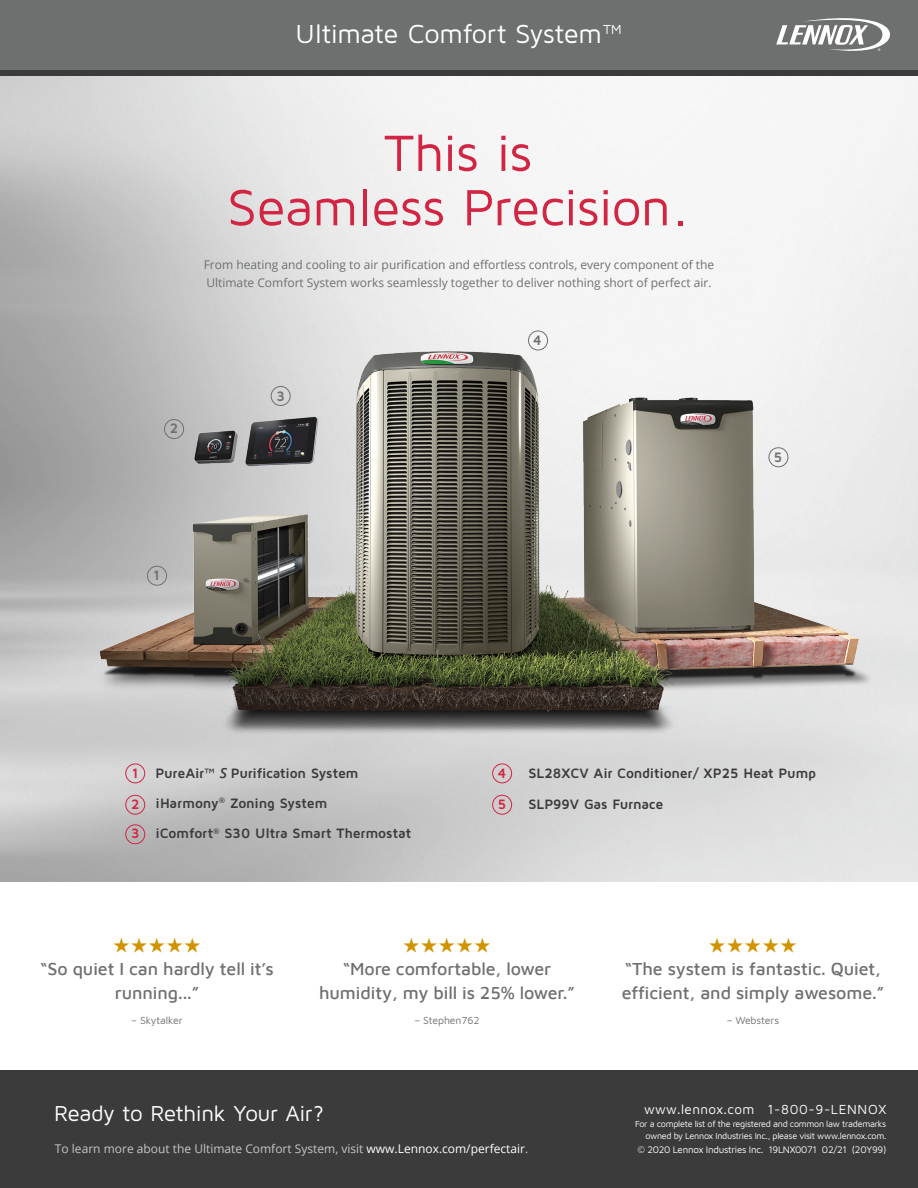
<style>
.page{position:relative;width:918px;height:1188px;background:#fff}
.page>*{position:absolute;margin:0;border:0;box-sizing:border-box;transform-origin:0 0}
.h1_Page_Header_SM{font:52.65px/54.4px "Maven Pro";letter-spacing:-.015em;color:#d22543;text-align:center}
.t1{font:27px "Maven Pro";letter-spacing:-.015em;color:#fff}
.h1_Page_Header_SM-2{font:22.35px "Maven Pro";letter-spacing:-.015em;color:#fff}
.Chart_Gray_text{font:500 17.85px/24px "Maven Pro";letter-spacing:-.005em;color:#6e7070;text-align:center}
.t2{font:700 14.25px "Maven Pro";color:#6e7070}
.t3{font:700 14.1px "Maven Pro";letter-spacing:-.01em;color:#3a3b3a}
.t4{font:700 14.1px "Maven Pro";color:#d22543}
.Cover_copy{font:13.5px "Maven Pro";letter-spacing:.025em;color:#fff}
.t5{font:12px/18px "Open Sans";color:#6e7070}
.t6{font:12px "Open Sans";color:#c5c6c6}
.Chart_Gray_text-2{font:10.5px "Maven Pro";letter-spacing:-.01em;color:#6e7070}
.Cover_copy-2{font:9.75px "Maven Pro";letter-spacing:-.025em;color:#fff}
.Cover_copy-3{font:9px/12.8px "Maven Pro";letter-spacing:-.03em;color:#fff;text-align:right}
.s1{font-family:"Open Sans";font-weight:600;font-style:italic}
.s2{color:#fff}
</style>
<div class="page">
<img style="left:0;top:75px;width:918px;height:807px">
<div style="left:0;top:1070px;width:918px;height:118px;background:#3a3b3a"></div>
<svg style="left:0;top:69px;width:918px;height:6px;background:#424343"></svg>
<div style="left:0;top:0;width:918px;height:69px;background:#6e7070"></div>
<svg style="left:776px;top:18px;width:114px;height:33px"></svg>
<div style="left:125px;top:764px;width:20px;height:19px;border:1px solid #d22543;border-radius:50%"></div>
<div style="left:492px;top:764px;width:20px;height:19px;border:1px solid #d22543;border-radius:50%"></div>
<div style="left:125px;top:795px;width:20px;height:20px;border:1px solid #d22543;border-radius:50%"></div>
<div style="left:492px;top:795px;width:20px;height:20px;border:1px solid #d22543;border-radius:50%"></div>
<div style="left:125px;top:824px;width:20px;height:20px;border:1px solid #d22543;border-radius:50%"></div>
<img style="left:2px;top:319px;width:916px;height:434px">
<div style="left:147px;top:566px;width:20px;height:20px;border:1px solid #6e7070;border-radius:50%"></div>
<div style="left:528px;top:331px;width:20px;height:19px;border:1px solid #6e7070;border-radius:50%"></div>
<div style="left:271px;top:386px;width:20px;height:20px;border:1px solid #6e7070;border-radius:50%"></div>
<div style="left:769px;top:447px;width:19px;height:20px;border:1px solid #6e7070;border-radius:50%"></div>
<div style="left:164px;top:419px;width:20px;height:20px;border:1px solid #6e7070;border-radius:50%"></div>
<p class="t1" style="left:295px;top:17px;width:329px">Ultimate Comfort System™</p>
<p class="h1_Page_Header_SM" style="left:227px;top:124px;width:463px">This is<br>Seamless Precision.</p>
<p class="t5" style="left:204px;top:256px;width:512px">From heating and cooling to air purification and effortless controls, every component of the<br>Ultimate Comfort System works seamlessly together to deliver nothing short of perfect air.</p>
<p class="t2" style="left:170px;top:419px;width:10px">2</p>
<p class="t2" style="left:153px;top:566px;width:8px">1</p>
<p class="t2" style="left:277px;top:387px;width:10px">3</p>
<p class="t2" style="left:533px;top:331px;width:10px">4</p>
<p class="t2" style="left:774px;top:448px;width:10px">5</p>
<p class="t4" style="left:132px;top:764px;width:8px">1</p>
<p class="t3" style="left:156px;top:764px;width:205px">PureAir™ <span class="s1">S</span> Purification System</p>
<p class="t4" style="left:498px;top:764px;width:10px">4</p>
<p class="t4" style="left:131px;top:795px;width:10px">2</p>
<p class="t4" style="left:498px;top:795px;width:10px">5</p>
<p class="t4" style="left:131px;top:825px;width:10px">3</p>
<p class="t3" style="left:156px;top:794px;width:173px">iHarmony<sup>®</sup> Zoning System</p>
<p class="t3" style="left:156px;top:825px;width:257px">iComfort<sup>®</sup> S30 Ultra Smart Thermostat</p>
<p class="t3" style="left:528px;top:764px;width:289px">SL28XCV Air Conditioner/ XP25 Heat Pump</p>
<p class="t3" style="left:528px;top:795px;width:137px">SLP99V Gas Furnace</p>
<p class="Chart_Gray_text" style="left:40px;top:956px;width:235px">“So quiet I can hardly tell it’s</p>
<p class="Chart_Gray_text" style="left:115px;top:980px;width:86px">running...”</p>
<p class="Chart_Gray_text-2" style="left:131px;top:1013px;width:53px">– Skytalker</p>
<p class="Chart_Gray_text" style="left:319px;top:956px;width:257px">“More comfortable, lower humidity, my bill is 25% lower.”</p>
<p class="Chart_Gray_text-2" style="left:414px;top:1013px;width:67px">– Stephen762</p>
<p class="h1_Page_Header_SM-2" style="left:54px;top:1100px;width:272px">Ready to Rethink Your Air?</p>
<p class="t6" style="left:55px;top:1141px;width:475px">To learn more about the Ultimate Comfort System, visit <span class="s2">www.Lennox.com/perfectair</span>.</p>
<p class="Chart_Gray_text" style="left:622px;top:956px;width:264px;text-align:left">“The system is fantastic. Quiet, efficient, and simply awesome.”</p>
<p class="Chart_Gray_text-2" style="left:727px;top:1013px;width:54px">– Websters</p>
<p class="Cover_copy" style="left:644px;top:1100px;width:244px">www.lennox.com 1-800-9-LENNOX</p>
<p class="Cover_copy-3" style="left:635px;top:1117px;width:253px">For a complete list of the registered and common law trademarks owned by Lennox Industries Inc., please visit www.lennox.com.</p>
<p class="Cover_copy-2" style="left:638px;top:1143px;width:250px">© 2020 Lennox Industries Inc. 19LNX0071 02/21 (20Y99)</p>
</div>
